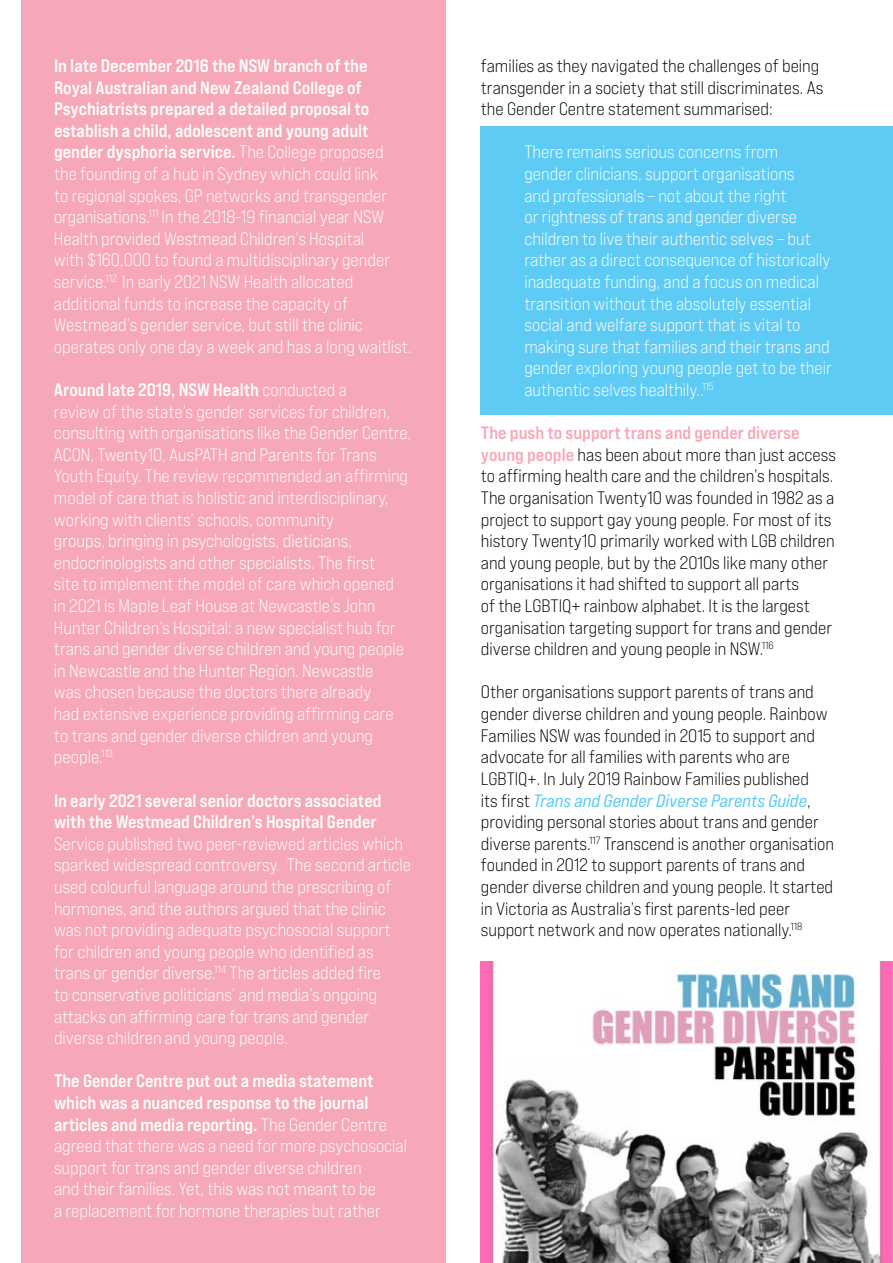
<style>
.page{position:relative;width:893px;height:1263px;background:#fff}
.page>*{position:absolute;margin:0;border:0;box-sizing:border-box;transform-origin:0 0}
.t1{font:18px/21.6px "Bebas Neue Pro Exp Bk";color:#fff}
.t2{font:18px/21.6px "Bebas Neue Pro Exp Bk";color:#000}
.t3{font:18px/21.6px "Bebas Neue Pro Exp Bd";color:#fff}
.t4{font:18px "Bebas Neue Pro Exp It";color:#5ecbf5}
.t5{font:18px "Bebas Neue Pro Exp Bd";color:#f7a8b8}
.s1{font-family:"Bebas Neue Pro Exp Bk"}
.s2{font-family:"Bebas Neue Pro Exp Bd";color:#f7a8b8}
.s3{font-family:"Bebas Neue Pro Exp Bk";color:#000}
</style>
<div class="page">
<div style="left:21px;top:0;width:424px;height:1263px;background:#f7a8b8"></div>
<img style="left:481px;top:962px;width:412px;height:301px">
<div style="left:481px;top:126px;width:412px;height:288px;background:#5ecbf5"></div>
<p class="t3" style="left:54px;top:55px;width:331px">In late December 2016 the NSW branch of the Royal Australian and New Zealand College of Psychiatrists prepared a detailed proposal to establish a child, adolescent and young adult gender dysphoria service. <span class="s1">The College proposed</span></p>
<p class="t1" style="left:54px;top:163px;width:359px">the founding of a hub in Sydney which could link<br>to regional spokes, GP networks and transgender organisations.<sup>111</sup> In the 2018-19 financial year NSW Health provided Westmead Children’s Hospital<br>with $160,000 to found a multidisciplinary gender service.<sup>112</sup> In early 2021 NSW Health allocated additional funds to increase the capacity of Westmead’s gender service, but still the clinic operates only one day a week and has a long waitlist.</p>
<p class="t3" style="left:54px;top:379px;width:295px">Around late 2019, NSW Health <span class="s1">conducted a</span></p>
<p class="t1" style="left:54px;top:400px;width:359px">review of the state’s gender services for children, consulting with organisations like the Gender Centre, ACON, Twenty10, AusPATH and Parents for Trans Youth Equity. The review recommended an affirming model of care that is holistic and interdisciplinary, working with clients’ schools, community<br>groups, bringing in psychologists, dieticians, endocrinologists and other specialists. The first<br>site to implement the model of care which opened<br>in 2021 is Maple Leaf House at Newcastle’s John Hunter Children’s Hospital: a new specialist hub for trans and gender diverse children and young people in Newcastle and the Hunter Region. Newcastle<br>was chosen because the doctors there already<br>had extensive experience providing affirming care to trans and gender diverse children and young people.<sup>113</sup></p>
<p class="t3" style="left:54px;top:789px;width:329px">In early 2021 several senior doctors associated with the Westmead Children’s Hospital Gender</p>
<p class="t1" style="left:54px;top:832px;width:359px">Service published two peer-reviewed articles which sparked widespread controversy. The second article used colourful language around the prescribing of hormones, and the authors argued that the clinic was not providing adequate psychosocial support for children and young people who identified as trans or gender diverse.<sup>114</sup> The articles added fire<br>to conservative politicians’ and media’s ongoing attacks on affirming care for trans and gender diverse children and young people.</p>
<p class="t3" style="left:54px;top:1070px;width:334px">The Gender Centre put out a media statement which was a nuanced response to the journal articles and media reporting. <span class="s1">The Gender Centre</span></p>
<p class="t1" style="left:54px;top:1135px;width:355px">agreed that there was a need for more psychosocial support for trans and gender diverse children<br>and their families. Yet, this was not meant to be<br>a replacement for hormone therapies but rather</p>
<p class="t2" style="left:481px;top:55px;width:344px">families as they navigated the challenges of being transgender in a society that still discriminates. As the Gender Centre statement summarised:</p>
<p class="t1" style="left:524px;top:141px;width:309px">There remains serious concerns from<br>gender clinicians, support organisations<br>and professionals – not about the right<br>or rightness of trans and gender diverse children to live their authentic selves – but rather as a direct consequence of historically inadequate funding, and a focus on medical transition without the absolutely essential social and welfare support that is vital to making sure that families and their trans and gender exploring young people get to be their authentic selves healthily..<sup>115</sup></p>
<p class="t5" style="left:481px;top:422px;width:320px">The push to support trans and gender diverse</p>
<p class="t2" style="left:481px;top:443px;width:357px"><span class="s2">young people</span> has been about more than just access to affirming health care and the children’s hospitals.<br>The organisation Twenty10 was founded in 1982 as a project to support gay young people. For most of its history Twenty10 primarily worked with LGB children and young people, but by the 2010s like many other organisations it had shifted to support all parts<br>of the LGBTIQ+ rainbow alphabet. It is the largest organisation targeting support for trans and gender diverse children and young people in NSW.<sup>116</sup></p>
<p class="t2" style="left:481px;top:681px;width:348px">Other organisations support parents of trans and gender diverse children and young people. Rainbow Families NSW was founded in 2015 to support and advocate for all families with parents who are LGBTIQ+. In July 2019 Rainbow Families published</p>
<p class="t4" style="left:481px;top:789px;width:331px"><span class="s3">its first</span> Trans and Gender Diverse Parents Guide<span class="s3">,</span></p>
<p class="t2" style="left:481px;top:811px;width:355px">providing personal stories about trans and gender diverse parents.<sup>117</sup> Transcend is another organisation founded in 2012 to support parents of trans and gender diverse children and young people. It started in Victoria as Australia’s first parents-led peer support network and now operates nationally.<sup>118</sup></p>
</div>
